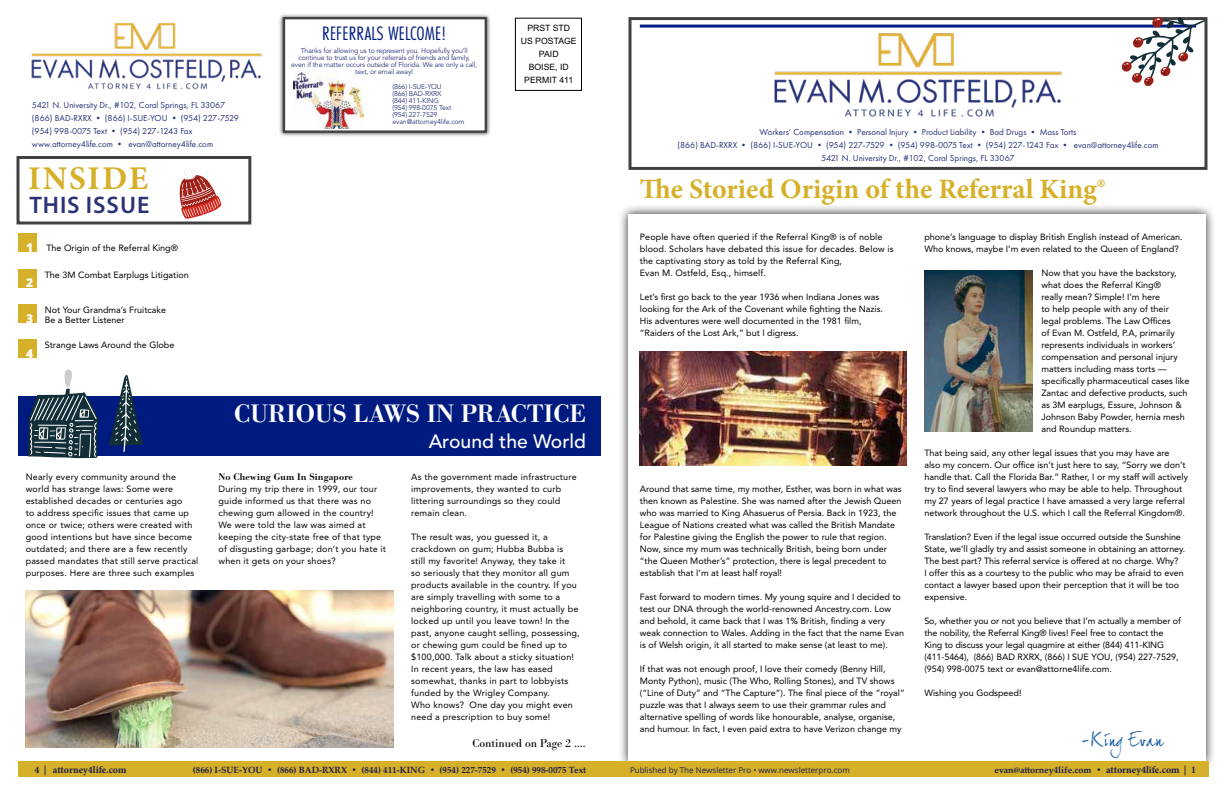
<style>
.page{position:relative;width:1224px;height:792px;background:#fff}
.page>*{position:absolute;margin:0;border:0;box-sizing:border-box;transform-origin:0 0}
.t1{font:700 33.2px "Minion Pro";letter-spacing:.06em;color:#d6b029}
.t2{font:700 28px "Minion Pro";color:#d6b029}
.t3{font:500 26.2px "Bodoni URW";color:#fff}
.t4{font:600 24px "Myriad Pro";letter-spacing:.04em;color:#2b3277}
.t5{font:20.2px "Futura PT Cond";letter-spacing:.01em;color:#001b80}
.t6{font:500 19.3px "Avenir LT Std";color:#fff}
.t7{font:18px "Joe Hand 2";color:#165ca2}
.t8{font:800 12.1px "Open Sans";color:#fff}
.t9{font:12px "Bodoni URW";color:#000}
.t10{font:500 10px "Bodoni URW";letter-spacing:.02em;color:#000}
.t11{font:700 10px "Minion Pro";color:#1b1e51}
.t12{font:9px/12px "Avenir LT Std";color:#000}
.t13{font:9px/12px "Avenir LT Std";letter-spacing:.02em;color:#000}
.t14{font:9px/13px "Futura PT";color:#283077;text-align:center}
.t15{font:700 9px "Palatino Linotype";color:#1b1e51}
.t16{font:8.7px/13.1px "Arial";color:#000;text-align:center}
.t17{font:8px "Open Sans";color:#1b1e51}
.t18{font:7px/7px "Avenir LT Std";letter-spacing:-.02em;color:#2b3278}
.s1{font-family:"Minion Pro";font-size:10px}
</style>
<div class="page">
<div style="left:618px;top:204px;width:598px;height:568px;background:#000;opacity:.85"></div>
<div style="left:628px;top:214px;width:578px;height:548px;background:#fff"></div>
<div style="left:279px;top:13px;width:212px;height:124px;background:#000;opacity:.7"></div>
<div style="left:283px;top:17px;width:204px;height:116px;background:#fff;border:2px solid #424243"></div>
<img style="left:294px;top:73px;width:70px;height:56px">
<div style="left:18px;top:233px;width:19px;height:19px;background:#d6b029"></div>
<div style="left:18px;top:269px;width:19px;height:18px;background:#d6b029"></div>
<div style="left:18px;top:304px;width:19px;height:19px;background:#d6b029"></div>
<div style="left:18px;top:339px;width:19px;height:19px;background:#d6b029"></div>
<hr style="left:640px;top:25px;width:556px;height:3px;background:#001b80">
<div style="left:628px;top:17px;width:580px;height:153px;border:3px solid #414142"></div>
<img style="left:774px;top:33px;width:289px;height:84px">
<img style="left:32px;top:23px;width:230px;height:67px">
<div style="left:17px;top:156px;width:234px;height:68px;border:3px solid #414142"></div>
<div style="left:612px;top:762px;width:597px;height:15px;background:#d6b029"></div>
<div style="left:18px;top:762px;width:594px;height:15px;background:#d6b029"></div>
<img style="left:640px;top:351px;width:266px;height:114px">
<img style="left:924px;top:271px;width:108px;height:161px">
<div style="left:18px;top:396px;width:582px;height:59px;background:#001b80"></div>
<img style="left:26px;top:590px;width:367px;height:157px">
<svg style="left:28px;top:369px;width:71px;height:89px"></svg>
<svg style="left:109px;top:375px;width:34px;height:77px"></svg>
<svg style="left:180px;top:168px;width:41px;height:51px"></svg>
<svg style="left:1121px;top:17px;width:84px;height:69px"></svg>
<div style="left:515px;top:18px;width:67px;height:73px;border:1px solid #000"></div>
<p class="t14" style="left:32px;top:99px;width:209px;text-align:left">5421 N. University Dr., #102, Coral Springs, FL 33067 (866) BAD-RXRX • (866) I-SUE-YOU • (954) 227-7529 (954) 998-0075 Text • (954) 227-1243 Fax www.attorney4life.com • evan@attorney4life.com</p>
<h1 class="t1" style="left:28px;top:155px;width:121px">INSIDE</h1>
<h3 class="t4" style="left:29px;top:189px;width:121px">THIS ISSUE</h3>
<h3 class="t8" style="left:26px;top:238px;width:9px">1</h3>
<h3 class="t8" style="left:26px;top:274px;width:9px">2</h3>
<h3 class="t8" style="left:26px;top:309px;width:9px">3</h3>
<h3 class="t8" style="left:26px;top:344px;width:9px">4</h3>
<p class="t12" style="left:46px;top:242px;width:133px">The Origin of the Referral King®</p>
<p class="t12" style="left:45px;top:269px;width:146px">The 3M Combat Earplugs Litigation</p>
<p class="t12" style="left:45px;top:305px;width:123px;line-height:10px">Not Your Grandma’s Fruitcake<br>Be a Better Listener</p>
<p class="t12" style="left:45px;top:339px;width:131px">Strange Laws Around the Globe</p>
<h3 class="t5" style="left:322px;top:22px;width:126px">REFERRALS WELCOME!</h3>
<p class="t18" style="left:291px;top:48px;width:188px;text-align:center">Thanks for allowing us to represent you. Hopefully you’ll continue to trust us for your referrals of friends and family, even if the matter occurs outside of Florida. We are only a call, text, or email away!</p>
<p class="t18" style="left:392px;top:84px;width:74px">(866) I-SUE-YOU<br>(866) BAD-RXRX<br>(844) 411-KING<br>(954) 998-0075 Text (954) 227-7529 evan@attorney4life.com</p>
<p class="t16" style="left:521px;top:21px;width:57px">PRST STD<br>US POSTAGE<br>PAID<br>BOISE, ID<br>PERMIT 411</p>
<h3 class="t3" style="left:234px;top:398px;width:353px">CURIOUS LAWS IN PRACTICE</h3>
<h3 class="t6" style="left:429px;top:430px;width:159px">Around the World</h3>
<p class="t13" style="left:26px;top:471px;width:174px">Nearly every community around the world has strange laws: Some were established decades or centuries ago<br>to address specific issues that came up once or twice; others were created with good intentions but have since become outdated; and there are a few recently passed mandates that still serve practical purposes. Here are three such examples</p>
<p class="t10" style="left:218px;top:471px;width:136px">No Chewing Gum In Singapore</p>
<p class="t13" style="left:218px;top:483px;width:169px">During my trip there in 1999, our tour guide informed us that there was no chewing gum allowed in the country!<br>We were told the law was aimed at keeping the city-state free of that type of disgusting garbage; don’t you hate it when it gets on your shoes?</p>
<p class="t13" style="left:411px;top:471px;width:167px">As the government made infrastructure improvements, they wanted to curb littering surroundings so they could remain clean.</p>
<p class="t13" style="left:411px;top:531px;width:170px">The result was, you guessed it, a crackdown on gum; Hubba Bubba is still my favorite! Anyway, they take it<br>so seriously that they monitor all gum products available in the country. If you are simply travelling with some to a neighboring country, it must actually be locked up until you leave town! In the past, anyone caught selling, possessing, or chewing gum could be fined up to $100,000. Talk about a sticky situation!<br>In recent years, the law has eased somewhat, thanks in part to lobbyists funded by the Wrigley Company.<br>Who knows? One day you might even need a prescription to buy some!</p>
<h3 class="t9" style="left:473px;top:736px;width:115px">Continued on Page 2 ....</h3>
<p class="t14" style="left:677px;top:126px;width:483px">Workers’ Compensation • Personal Injury • Product Liability • Bad Drugs • Mass Torts<br>(866) BAD-RXRX • (866) I-SUE-YOU • (954) 227-7529 • (954) 998-0075 Text • (954) 227-1243 Fax • evan@attorney4life.com<br>5421 N. University Dr., #102, Coral Springs, FL 33067</p>
<h2 class="t2" style="left:640px;top:169px;width:467px">The Storied Origin of the Referral King®</h2>
<p class="t12" style="left:640px;top:231px;width:255px">People have often queried if the Referral King® is of noble blood. Scholars have debated this issue for decades. Below is the captivating story as told by the Referral King,<br>Evan M. Ostfeld, Esq., himself.</p>
<p class="t12" style="left:640px;top:291px;width:245px">Let’s first go back to the year 1936 when Indiana Jones was looking for the Ark of the Covenant while fighting the Nazis.<br>His adventures were well documented in the 1981 film, “Raiders of the Lost Ark,” but I digress.</p>
<p class="t12" style="left:640px;top:483px;width:263px">Around that same time, my mother, Esther, was born in what was then known as Palestine. She was named after the Jewish Queen who was married to King Ahasuerus of Persia. Back in 1923, the League of Nations created what was called the British Mandate for Palestine giving the English the power to rule that region.<br>Now, since my mum was technically British, being born under “the Queen Mother’s” protection, there is legal precedent to establish that I’m at least half royal!</p>
<p class="t12" style="left:640px;top:591px;width:266px">Fast forward to modern times. My young squire and I decided to test our DNA through the world-renowned Ancestry.com. Low and behold, it came back that I was 1% British, finding a very weak connection to Wales. Adding in the fact that the name Evan is of Welsh origin, it all started to make sense (at least to me).</p>
<p class="t12" style="left:640px;top:663px;width:266px">If that was not enough proof, I love their comedy (Benny Hill, Monty Python), music (The Who, Rolling Stones), and TV shows (“Line of Duty” and “The Capture”). The final piece of the “royal” puzzle was that I always seem to use their grammar rules and alternative spelling of words like honourable, analyse, organise, and humour. In fact, I even paid extra to have Verizon change my</p>
<p class="t12" style="left:924px;top:231px;width:260px">phone’s language to display British English instead of American.<br>Who knows, maybe I’m even related to the Queen of England?</p>
<p class="t12" style="left:1041px;top:267px;width:149px">Now that you have the backstory, what does the Referral King®<br>really mean? Simple! I’m here<br>to help people with any of their legal problems. The Law Offices<br>of Evan M. Ostfeld, P.A, primarily represents individuals in workers’ compensation and personal injury matters including mass torts — specifically pharmaceutical cases like<br>Zantac and defective products, such as 3M earplugs, Essure, Johnson &amp;<br>Johnson Baby Powder, hernia mesh and Roundup matters.</p>
<p class="t12" style="left:924px;top:447px;width:265px">That being said, any other legal issues that you may have are<br>also my concern. Our office isn’t just here to say, “Sorry we don’t handle that. Call the Florida Bar.” Rather, I or my staff will actively try to find several lawyers who may be able to help. Throughout my 27 years of legal practice I have amassed a very large referral network throughout the U.S. which I call the Referral Kingdom®.</p>
<p class="t12" style="left:924px;top:531px;width:262px">Translation? Even if the legal issue occurred outside the Sunshine State, we’ll gladly try and assist someone in obtaining an attorney.<br>The best part? This referral service is offered at no charge. Why?<br>I offer this as a courtesy to the public who may be afraid to even contact a lawyer based upon their perception that it will be too expensive.</p>
<p class="t12" style="left:924px;top:615px;width:258px">So, whether you or not you believe that I’m actually a member of the nobility, the Referral King® lives! Feel free to contact the King to discuss your legal quagmire at either (844) 411-KING (411-5464), (866) BAD RXRX, (866) I SUE YOU, (954) 227-7529, (954) 998-0075 text or evan@attorne4life.com.</p>
<p class="t12" style="left:924px;top:687px;width:99px">Wishing you Godspeed!</p>
<h3 class="t7" style="left:1080px;top:729px;width:85px">-King Evan</h3>
<p class="t11" style="left:34px;top:763px;width:94px">4 | attorney4life.com</p>
<p class="t15" style="left:193px;top:764px;width:395px">(866) I-SUE-YOU • (866) BAD-RXRX • (844) 411-KING • (954) 227-7529 • (954) 998-0075 Text</p>
<p class="t17" style="left:630px;top:764px;width:221px">Published by The Newsletter Pro • www.newsletterpro.com</p>
<p class="t15" style="left:995px;top:763px;width:203px">evan@attorney4life.com • <span class="s1">attorney4life.com | 1</span></p>
</div>
